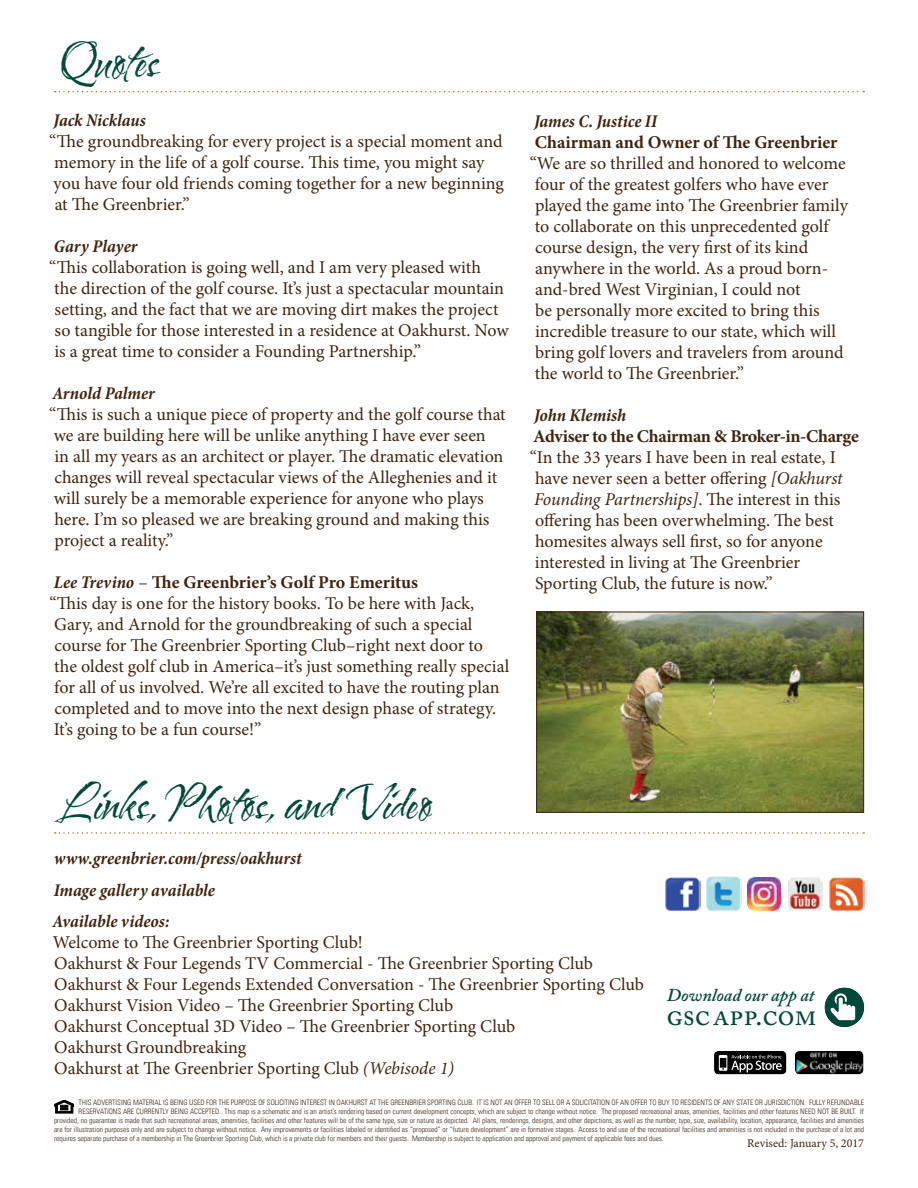
<style>
.page{position:relative;width:918px;height:1188px;background:#fff}
.page>*{position:absolute;margin:0;border:0;box-sizing:border-box;transform-origin:0 0}
.t1{font:45px "Water Brush ROB";color:#00483a}
.t2{font:30px "Adobe Caslon Pro";letter-spacing:.005em;color:#00483a}
.t3{font:18px/21px "Minion Pro";letter-spacing:-.005em;color:#3f2510}
.t4{font:italic 700 condensed 18px/31.5px "Minion Pro";letter-spacing:-.005em;color:#3f2510}
.t5{font:700 18px "Minion Pro";letter-spacing:-.01em;color:#3f2510}
.t6{font:italic 600 18px "Adobe Caslon Pro";color:#00483a}
.t7{font:12px "Minion Pro";color:#3f2510}
.t8{font:300 condensed 7.5px "Univers LT";color:#3f2510}
.s1{font-weight:700;font-style:italic;font-stretch:condensed}
.s2{font-weight:700}
.s3{font-style:italic}
</style>
<div class="page">
<svg style="left:55px;top:91px;width:809px;height:1px"></svg>
<svg style="left:55px;top:832px;width:809px;height:2px"></svg>
<svg style="left:55px;top:1100px;width:19px;height:13px"></svg>
<img style="left:665px;top:877px;width:35px;height:34px">
<img style="left:706px;top:876px;width:35px;height:35px">
<img style="left:748px;top:878px;width:33px;height:32px">
<img style="left:788px;top:877px;width:35px;height:34px">
<img style="left:829px;top:877px;width:35px;height:34px">
<div style="left:825px;top:988px;width:39px;height:39px;background:#00483a;border-radius:50%"></div>
<svg style="left:830px;top:993px;width:25px;height:27px"></svg>
<img style="left:796px;top:1052px;width:66px;height:21px">
<div style="left:794px;top:1050px;width:70px;height:25px;border:1px solid #fff;border-radius:5px"></div>
<svg style="left:715px;top:1052px;width:70px;height:21px"></svg>
<div style="left:713px;top:1050px;width:74px;height:25px;border:1px solid #fff;border-radius:5px"></div>
<img style="left:538px;top:614px;width:324px;height:197px">
<div style="left:536px;top:612px;width:328px;height:201px;border:1px solid #3f2510"></div>
<h1 class="t1" style="left:60px;top:32px;width:99px">Quotes</h1>
<p class="t4" style="left:54px;top:105px;width:94px">Jack Nicklaus</p>
<p class="t3" style="left:49px;top:131px;width:456px">“The groundbreaking for every project is a special moment and memory in the life of a golf course. This time, you might say you have four old friends coming together for a new beginning at The Greenbrier.”</p>
<p class="t4" style="left:54px;top:231px;width:85px">Gary Player</p>
<p class="t3" style="left:49px;top:257px;width:461px">“This collaboration is going well, and I am very pleased with<br>the direction of the golf course. It’s just a spectacular mountain setting, and the fact that we are moving dirt makes the project so tangible for those interested in a residence at Oakhurst. Now is a great time to consider a Founding Partnership.”</p>
<p class="t4" style="left:53px;top:378px;width:104px">Arnold Palmer</p>
<p class="t3" style="left:49px;top:404px;width:458px">“This is such a unique piece of property and the golf course that we are building here will be unlike anything I have ever seen<br>in all my years as an architect or player. The dramatic elevation changes will reveal spectacular views of the Alleghenies and it will surely be a memorable experience for anyone who plays here. I’m so pleased we are breaking ground and making this project a reality.”</p>
<p class="t3" style="left:49px;top:572px;width:461px"><span class="s1">Lee Trevino</span> – <span class="s2">The Greenbrier’s Golf Pro Emeritus<br></span>“This day is one for the history books. To be here with Jack, Gary, and Arnold for the groundbreaking of such a special course for The Greenbrier Sporting Club–right next door to<br>the oldest golf club in America–it’s just something really special for all of us involved. We’re all excited to have the routing plan completed and to move into the next design phase of strategy.<br>It’s going to be a fun course!”</p>
<h1 class="t1" style="left:60px;top:773px;width:373px">Links, Photos, and Video</h1>
<p class="t4" style="left:534px;top:105px;width:124px">James C. Justice II</p>
<p class="t5" style="left:535px;top:130px;width:304px">Chairman and Owner of The Greenbrier</p>
<p class="t3" style="left:530px;top:153px;width:320px">“We are so thrilled and honored to welcome four of the greatest golfers who have ever played the game into The Greenbrier family to collaborate on this unprecedented golf course design, the very first of its kind anywhere in the world. As a proud born&shy;and-bred West Virginian, I could not<br>be personally more excited to bring this incredible treasure to our state, which will bring golf lovers and travelers from around the world to The Greenbrier.”</p>
<p class="t4" style="left:534px;top:400px;width:94px">John Klemish</p>
<p class="t5" style="left:533px;top:424px;width:327px">Adviser to the Chairman &amp; Broker-in-Charge</p>
<p class="t3" style="left:530px;top:447px;width:314px">“In the 33 years I have been in real estate, I have never seen a better offering <span class="s3">[Oakhurst Founding Partnerships]</span>. The interest in this offering has been overwhelming. The best homesites always sell first, so for anyone interested in living at The Greenbrier Sporting Club, the future is now.”</p>
<p class="t4" style="left:53px;top:842px;width:250px">www.greenbrier.com/press/oakhurst<br>Image gallery available<br>Available videos:</p>
<p class="t3" style="left:53px;top:932px;width:593px">Welcome to The Greenbrier Sporting Club!<br>Oakhurst &amp; Four Legends TV Commercial - The Greenbrier Sporting Club Oakhurst &amp; Four Legends Extended Conversation - The Greenbrier Sporting Club Oakhurst Vision Video – The Greenbrier Sporting Club<br>Oakhurst Conceptual 3D Video – The Greenbrier Sporting Club<br>Oakhurst Groundbreaking<br>Oakhurst at The Greenbrier Sporting Club <span class="s3">(Webisode 1)</span></p>
<p class="t6" style="left:667px;top:984px;width:149px">Download our app at</p>
<h2 class="t2" style="left:667px;top:997px;width:151px">gscapp.com</h2>
<p class="t8" style="left:79px;top:1098px;width:787px">THIS ADVERTISING MATERIAL IS BEING USED FOR THE PURPOSE OF SOLICITING INTEREST IN OAKHURST AT THE GREENBRIER SPORTING CLUB. IT IS NOT AN OFFER TO SELL OR A SOLICITATION OF AN OFFER TO BUY TO RESIDENTS OF ANY STATE OR JURISDICTION. FULLY REFUNDABLE</p>
<p class="t8" style="left:79px;top:1107px;width:787px">RESERVATIONS ARE CURRENTLY BEING ACCEPTED. This map is a schematic and is an artist’s rendering based on current development concepts, which are subject to change without notice. The proposed recreational areas, amenities, facilities and other features NEED NOT BE BUILT. If</p>
<p class="t8" style="left:54px;top:1116px;width:812px">provided, no guarantee is made that such recreational areas, amenities, facilities and other features will be of the same type, size or nature as depicted. All plans, renderings, designs, and other depictions, as well as the number, type, size, availability, location, appearance, facilities and amenities</p>
<p class="t8" style="left:54px;top:1125px;width:812px">are for illustration purposes only and are subject to change without notice. Any improvements or facilities labeled or identified as “proposed” or “future development” are in formative stages. Access to and use of the recreational facilities and amenities is not included in the purchase of a lot and</p>
<p class="t8" style="left:54px;top:1134px;width:611px">requires separate purchase of a membership in The Greenbrier Sporting Club, which is a private club for members and their guests. Membership is subject to application and approval and payment of applicable fees and dues.</p>
<p class="t7" style="left:747px;top:1135px;width:118px">Revised: January 5, 2017</p>
</div>
